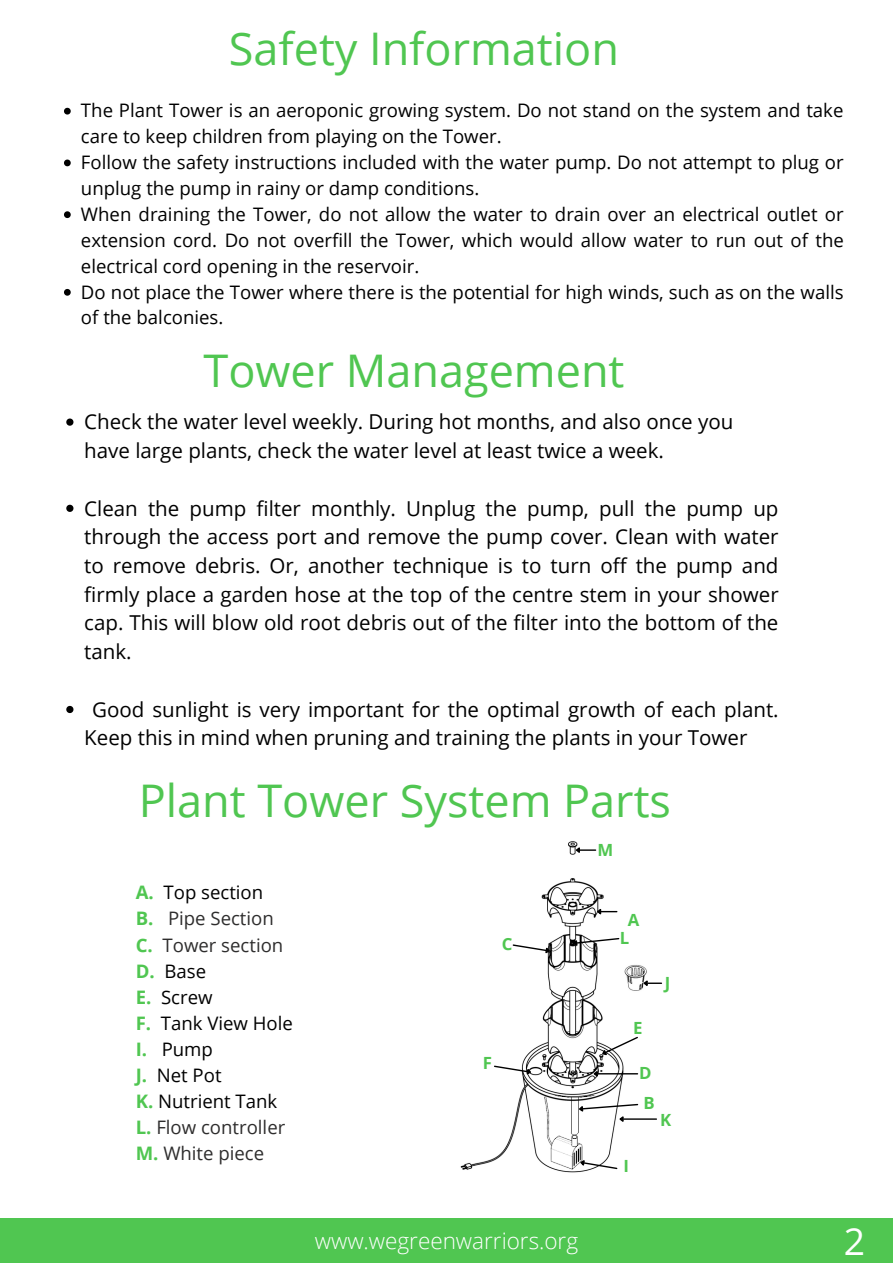
<style>
.page{position:relative;width:893px;height:1263px;background:#fff}
.page>*{position:absolute;margin:0;border:0;box-sizing:border-box;transform-origin:0 0}
.t1{font:45px "Open Sans";color:#50c651}
.t2{font:37.35px "Open Sans";color:#fff}
.t3{font:300 22.5px "Open Sans";color:#fff}
.t4{font:20.55px/28.7px "Open Sans";color:#000}
.t5{font:18.6px/26px "Open Sans";color:#000}
.t6{font:700 16.8px "Open Sans";color:#50c651}
.s1{font-weight:700;color:#50c651}
.s2{color:#2e2d2d}
</style>
<div class="page">
<div style="left:0;top:1218px;width:893px;height:45px;background:#50c651"></div>
<svg style="left:64px;top:108px;width:7px;height:7px"></svg>
<svg style="left:64px;top:160px;width:7px;height:6px"></svg>
<svg style="left:64px;top:211px;width:7px;height:7px"></svg>
<svg style="left:64px;top:289px;width:7px;height:7px"></svg>
<img style="left:460px;top:841px;width:169px;height:332px">
<svg style="left:595px;top:907px;width:22px;height:9px"></svg>
<svg style="left:598px;top:1035px;width:40px;height:23px"></svg>
<img style="left:620px;top:957px;width:27px;height:38px">
<svg style="left:642px;top:978px;width:19px;height:9px"></svg>
<hr style="left:598px;top:1073px;width:39px;height:1px;background:#000">
<svg style="left:493px;top:1065px;width:40px;height:12px"></svg>
<img style="left:539px;top:1063px;width:64px;height:107px">
<svg style="left:578px;top:1157px;width:40px;height:13px"></svg>
<hr style="left:623px;top:1118px;width:33px;height:2px;background:#000">
<svg style="left:577px;top:1103px;width:62px;height:20px"></svg>
<svg style="left:571px;top:937px;width:49px;height:10px"></svg>
<svg style="left:574px;top:845px;width:21px;height:9px"></svg>
<svg style="left:512px;top:943px;width:40px;height:13px"></svg>
<svg style="left:66px;top:418px;width:7px;height:8px"></svg>
<svg style="left:66px;top:505px;width:7px;height:7px"></svg>
<svg style="left:66px;top:706px;width:7px;height:7px"></svg>
<h1 class="t1" style="left:229px;top:17px;width:392px">Safety Information</h1>
<p class="t5" style="left:81px;top:97px;width:764px">The Plant Tower is an aeroponic growing system. Do not stand on the system and take care to keep children from playing on the Tower.<br>Follow the safety instructions included with the water pump. Do not attempt to plug or unplug the pump in rainy or damp conditions.<br>When draining the Tower, do not allow the water to drain over an electrical outlet or extension cord. Do not overfill the Tower, which would allow water to run out of the electrical cord opening in the reservoir.<br>Do not place the Tower where there is the potential for high winds, such as on the walls of the balconies.</p>
<h1 class="t1" style="left:203px;top:339px;width:422px">Tower Management</h1>
<p class="t4" style="left:84px;top:407px;width:650px">Check the water level weekly. During hot months, and also once you have large plants, check the water level at least twice a week.</p>
<p class="t4" style="left:84px;top:493px;width:696px;text-align:justify">Clean the pump filter monthly. Unplug the pump, pull the pump up through the access port and remove the pump cover. Clean with water to remove debris. Or, another technique is to turn off the pump and firmly place a garden hose at the top of the centre stem in your shower cap. This will blow old root debris out of the filter into the bottom of the tank.</p>
<p class="t4" style="left:84px;top:694px;width:696px;text-indent:8px">Good sunlight is very important for the optimal growth of each plant.<br>Keep this in mind when pruning and training the plants in your Tower</p>
<h1 class="t1" style="left:139px;top:769px;width:534px">Plant Tower System Parts</h1>
<p class="t5" style="left:136px;top:879px;width:159px"><span class="s1">A.</span> Top section<br><span class="s1">B.</span> <span class="s2">Pipe Section<br></span><span class="s1">C.</span> <span class="s2">Tower section<br></span><span class="s1">D.</span> Base<br><span class="s1">E.</span> Screw<br><span class="s1">F.</span> Tank View Hole<br><span class="s1">I.</span> Pump<br><span class="s1">J.</span> Net Pot<br><span class="s1">K.</span> Nutrient Tank<br><span class="s1">L.</span> <span class="s2">Flow controller<br></span><span class="s1">M.</span> <span class="s2">White piece</span></p>
<p class="t6" style="left:502px;top:932px;width:12px">C</p>
<p class="t6" style="left:483px;top:1051px;width:11px">F</p>
<p class="t6" style="left:597px;top:838px;width:17px">M</p>
<p class="t6" style="left:628px;top:908px;width:13px">A</p>
<p class="t6" style="left:620px;top:926px;width:11px">L</p>
<p class="t6" style="left:633px;top:1016px;width:11px">E</p>
<p class="t6" style="left:665px;top:971px;width:7px">J</p>
<p class="t6" style="left:639px;top:1061px;width:14px">D</p>
<p class="t6" style="left:643px;top:1090px;width:13px">B</p>
<p class="t6" style="left:623px;top:1154px;width:7px">I</p>
<p class="t6" style="left:660px;top:1108px;width:13px">K</p>
<p class="t3" style="left:315px;top:1225px;width:265px">www.wegreenwarriors.org</p>
<h2 class="t2" style="left:844px;top:1215px;width:23px">2</h2>
</div>
